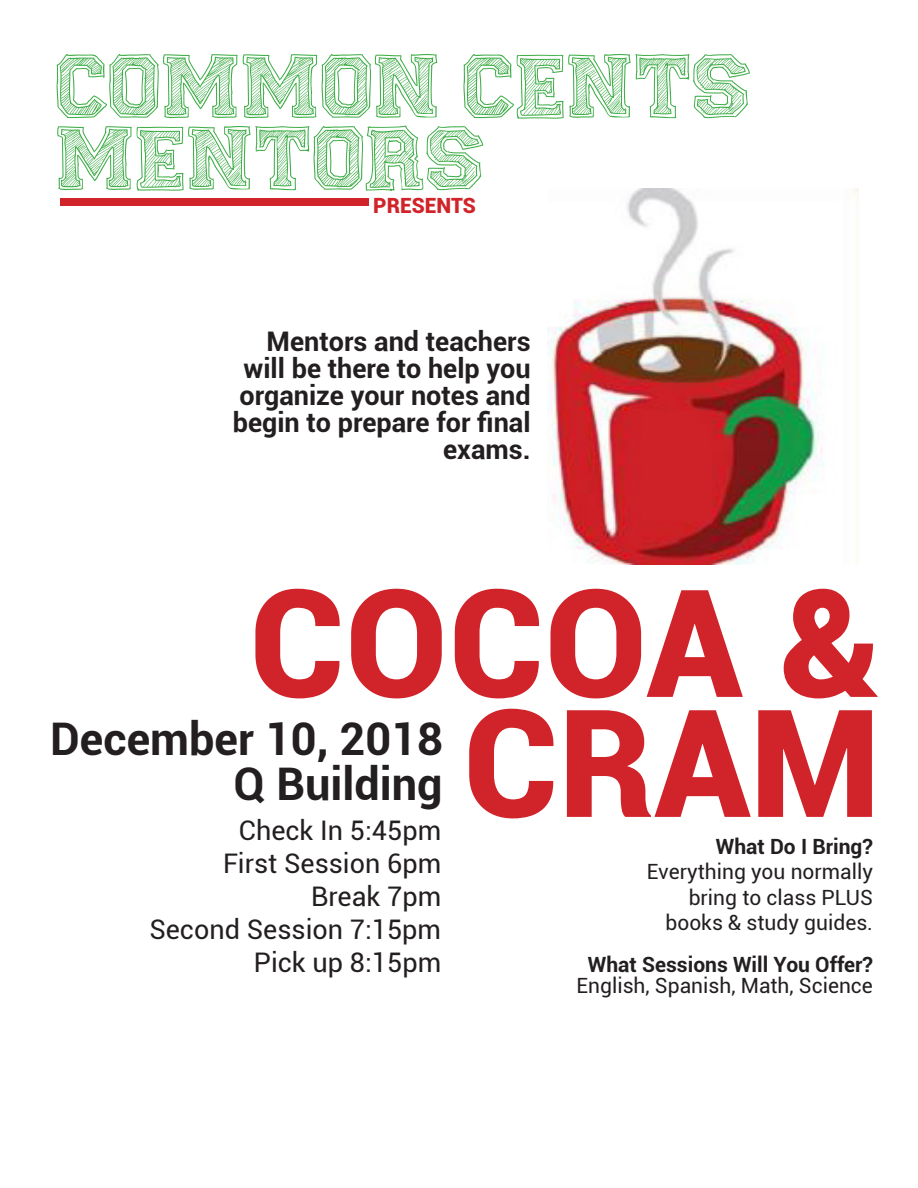
<style>
.page{position:relative;width:918px;height:1188px;background:#fff}
.page>*{position:absolute;margin:0;border:0;box-sizing:border-box;transform-origin:0 0}
.t1{font:900 150px/120px "Roboto";color:#d1232a;text-align:right}
.t2{font:90px/72px "Fine College";color:#40ae49}
.t3{font:700 45px/45px "Roboto";color:#231f20;text-align:right}
.t4{font:700 27px/27px "Roboto";color:#231f20;text-align:right}
.t5{font:27px/33px "Roboto";color:#231f20;text-align:right}
.t6{font:21px/25.5px "Roboto";color:#231f20;text-align:right}
.t7{font:700 21px "Roboto";color:#231f20}
.t8{font:900 21px "Roboto";color:#d1232a}
</style>
<div class="page">
<div style="left:60px;top:198px;width:309px;height:7px;background:#d1232a"></div>
<img style="left:547px;top:188px;width:312px;height:377px">
<h2 class="t2" style="left:55px;top:55px;width:699px">COMMON CENTS<br>MENTORS</h2>
<p class="t8" style="left:373px;top:191px;width:104px">PRESENTS</p>
<p class="t4" style="left:233px;top:327px;width:299px">Mentors and teachers will be there to help you organize your notes and begin to prepare for final exams.</p>
<h1 class="t1" style="left:249px;top:577px;width:633px">COCOA &amp;<br>CRAM</h1>
<h3 class="t3" style="left:50px;top:714px;width:394px">December 10, 2018<br>Q Building</h3>
<p class="t5" style="left:149px;top:813px;width:293px">Check In 5:45pm<br>First Session 6pm<br>Break 7pm<br>Second Session 7:15pm<br>Pick up 8:15pm</p>
<p class="t7" style="left:716px;top:832px;width:159px">What Do I Bring?</p>
<p class="t6" style="left:647px;top:858px;width:227px">Everything you normally bring to class PLUS books &amp; study guides.</p>
<p class="t7" style="left:588px;top:950px;width:287px">What Sessions Will You Offer?</p>
<p class="t6" style="left:577px;top:972px;width:298px">English, Spanish, Math, Science</p>
</div>
